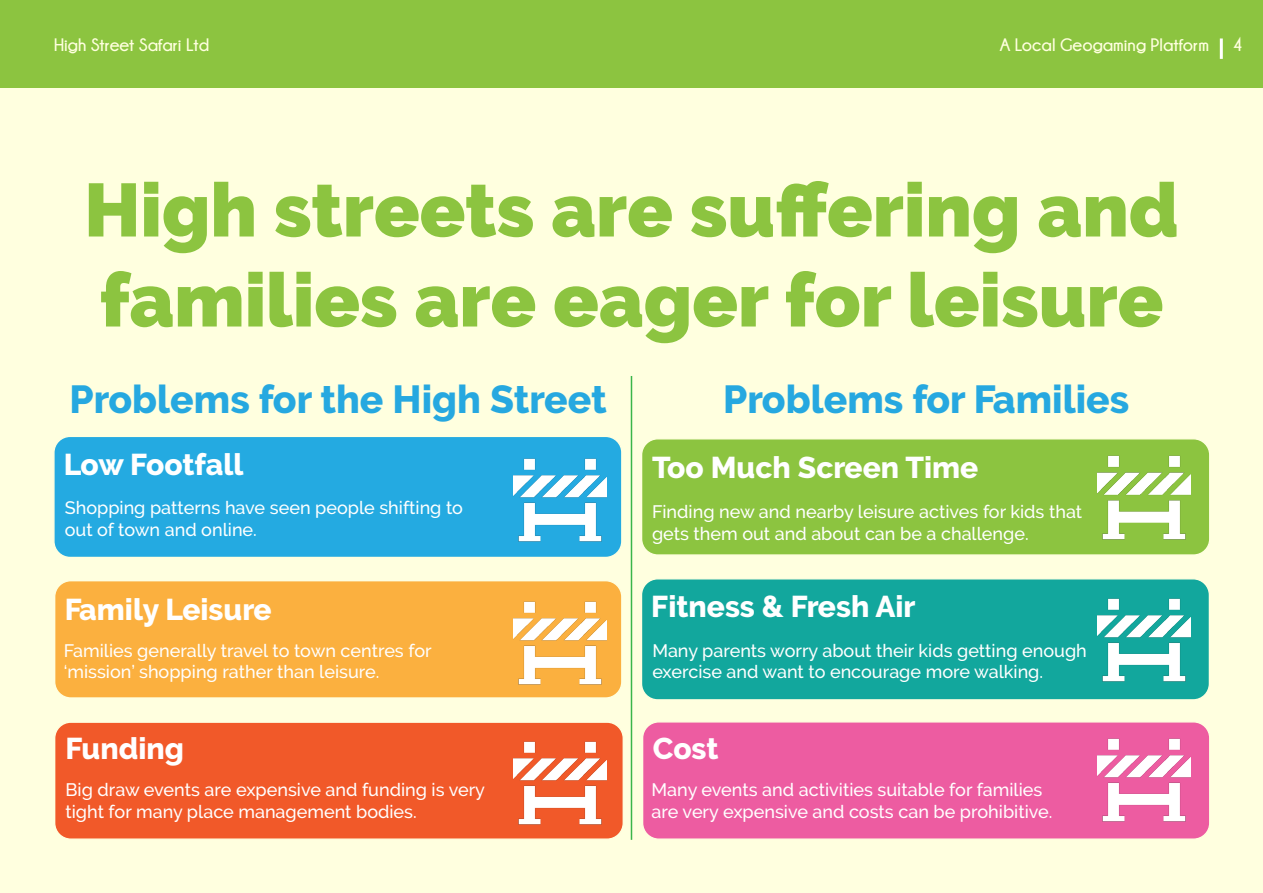
<style>
.page{position:relative;width:1263px;height:893px;background:#fff}
.page>*{position:absolute;margin:0;border:0;box-sizing:border-box;transform-origin:0 0}
.t1{font:900 75px/90px "Raleway";color:#8cc440}
.t2{font:800 39px "Raleway";color:#26a8e0}
.t3{font:800 30px "Raleway";color:#fff}
.t4{font:500 18px/21.6px "Raleway";color:#fff}
.t5{font:700 18px "Champagne&Limousines";color:#ffffdf}
</style>
<div class="page">
<div style="left:0;top:0;width:1263px;height:88px;background:#8cc440"></div>
<hr style="left:1220px;top:38px;width:3px;height:21px;background:#fff">
<div style="left:0;top:88px;width:1263px;height:805px;background:#ffffdf"></div>
<div style="left:55px;top:581px;width:567px;height:117px;background:#fbb03f;border-radius:16px"></div>
<div style="left:54px;top:580px;width:568px;height:119px;border:1px solid #ffffdf;border-radius:16px"></div>
<div style="left:55px;top:722px;width:568px;height:117px;background:#f15929;border-radius:16px"></div>
<div style="left:54px;top:721px;width:570px;height:119px;border:1px solid #ffffdf;border-radius:16px"></div>
<div style="left:642px;top:439px;width:568px;height:116px;background:#8cc440;border-radius:16px"></div>
<div style="left:641px;top:438px;width:569px;height:118px;border:1px solid #ffffdf;border-radius:16px"></div>
<div style="left:54px;top:436px;width:568px;height:121px;background:#24aae1;border-radius:16px"></div>
<div style="left:53px;top:436px;width:569px;height:122px;border:1px solid #ffffdf;border-radius:16px"></div>
<div style="left:641px;top:579px;width:568px;height:121px;background:#12a79d;border-radius:16px"></div>
<div style="left:641px;top:578px;width:569px;height:122px;border:1px solid #ffffdf;border-radius:16px"></div>
<div style="left:643px;top:722px;width:567px;height:117px;background:#ed5ca1;border-radius:16px"></div>
<div style="left:642px;top:721px;width:568px;height:119px;border:1px solid #ffffdf;border-radius:16px"></div>
<img style="left:513px;top:458px;width:93px;height:84px">
<img style="left:513px;top:601px;width:93px;height:84px">
<img style="left:513px;top:741px;width:93px;height:84px">
<img style="left:1097px;top:455px;width:93px;height:85px">
<img style="left:1097px;top:598px;width:93px;height:84px">
<img style="left:1097px;top:738px;width:93px;height:84px">
<hr style="left:631px;top:376px;width:1px;height:464px;background:#3ab54a">
<p class="t5" style="left:54px;top:35px;width:156px">High Street Safari Ltd</p>
<p class="t5" style="left:1000px;top:35px;width:211px">A Local Geogaming Platform</p>
<p class="t5" style="left:1232px;top:35px;width:12px">4</p>
<p class="t1" style="left:84px;top:165px;width:1096px">High streets are suffering and families are eager for leisure</p>
<p class="t2" style="left:70px;top:377px;width:539px">Problems for the High Street</p>
<p class="t2" style="left:723px;top:377px;width:408px">Problems for Families</p>
<p class="t3" style="left:64px;top:447px;width:181px">Low Footfall</p>
<p class="t4" style="left:65px;top:497px;width:400px">Shopping patterns have seen people shifting to out of town and online.</p>
<p class="t3" style="left:65px;top:592px;width:208px">Family Leisure</p>
<p class="t4" style="left:64px;top:640px;width:369px">Families generally travel to town centres for ‘mission’ shopping rather than leisure.</p>
<p class="t3" style="left:66px;top:732px;width:120px">Funding</p>
<p class="t4" style="left:66px;top:779px;width:421px">Big draw events are expensive and funding is very tight for many place management bodies.</p>
<p class="t3" style="left:652px;top:450px;width:328px">Too Much Screen Time</p>
<p class="t4" style="left:652px;top:501px;width:432px">Finding new and nearby leisure actives for kids that gets them out and about can be a challenge.</p>
<p class="t3" style="left:651px;top:589px;width:266px">Fitness &amp; Fresh Air</p>
<p class="t4" style="left:652px;top:640px;width:436px">Many parents worry about their kids getting enough exercise and want to encourage more walking.</p>
<p class="t3" style="left:653px;top:732px;width:67px">Cost</p>
<p class="t4" style="left:652px;top:779px;width:402px">Many events and activities suitable for families are very expensive and costs can be prohibitive.</p>
</div>
